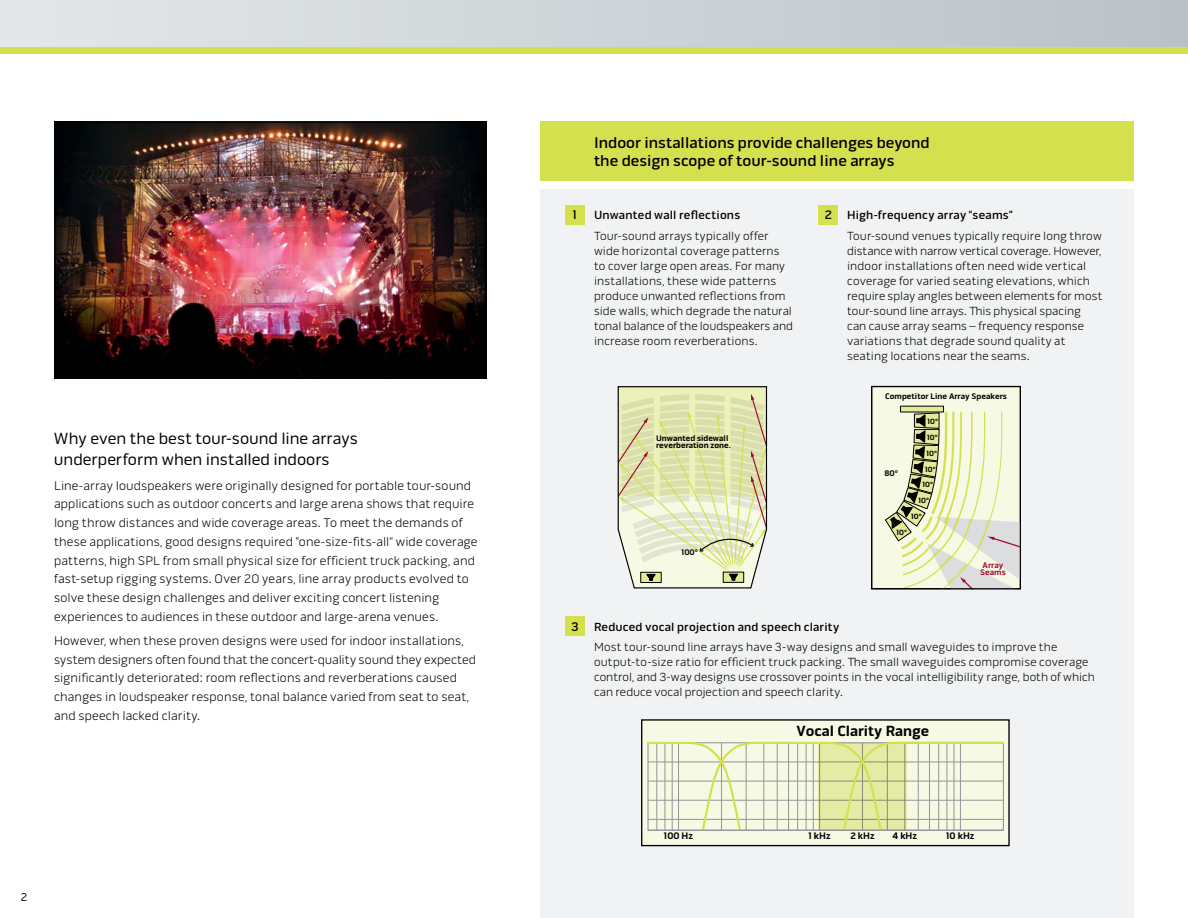
<style>
.page{position:relative;width:1188px;height:918px;background:#fff}
.page>*{position:absolute;margin:0;border:0;box-sizing:border-box;transform-origin:0 0}
.t1{font:16.5px/21px "Bose Gothic";color:#000}
.t2{font:500 15.75px/18px "Bose Gothic";color:#000}
.t3{font:700 15px "Bose Gothic";color:#000}
.t4{font:300 12.75px/18.8px "Bose Gothic";letter-spacing:.01em;color:#000}
.t5{font:500 12.75px "Bose Gothic";color:#000}
.t6{font:300 12px/15px "Bose Gothic";letter-spacing:.01em;color:#000}
.t7{font:500 12px "Bose Gothic";letter-spacing:.02em;color:#000}
.t8{font:11.7px "Bose Gothic";color:#000}
.t9{font:700 9.6px "Bose Gothic";color:#000}
.t10{font:700 8.4px "Bose Gothic";color:#000}
.t11{font:700 8.4px/6.6px "Bose Gothic";color:#a30b35}
.t12{font:700 8.25px/7.1px "Bose Gothic";color:#000}
.t13{font:700 7.8px "Bose Gothic";color:#000}
</style>
<div class="page">
<div style="left:0;top:0;width:1188px;height:54px;background:linear-gradient(to right,#e4e7ea,#bbc1c6)"></div>
<div style="left:0;top:48px;width:1188px;height:6px;background:#d5e04e"></div>
<div style="left:540px;top:189px;width:594px;height:729px;background:#f0f2f3"></div>
<img style="left:56px;top:124px;width:428px;height:252px">
<div style="left:54px;top:122px;width:432px;height:256px;border:1px solid #000"></div>
<div style="left:540px;top:122px;width:594px;height:59px;background:#d5e04e"></div>
<div style="left:642px;top:720px;width:367px;height:126px;background:#f6f9e3"></div>
<div style="left:641px;top:719px;width:369px;height:127px;border:1px solid #000"></div>
<svg style="left:647px;top:741px;width:357px;height:90px"></svg>
<hr style="left:648px;top:830px;width:355px;height:1px;background:#939598">
<svg style="left:871px;top:386px;width:150px;height:203px"></svg>
<svg style="left:617px;top:386px;width:151px;height:203px"></svg>
<div style="left:565px;top:617px;width:19px;height:19px;background:#d5e04e"></div>
<div style="left:565px;top:206px;width:19px;height:19px;background:#d5e04e"></div>
<div style="left:819px;top:205px;width:19px;height:19px;background:#d5e04e"></div>
<h1 class="t1" style="left:54px;top:428px;width:305px">Why even the best tour-sound line arrays underperform when installed indoors</h1>
<p class="t4" style="left:54px;top:476px;width:425px">Line-array loudspeakers were originally designed for portable tour-sound applications such as outdoor concerts and large arena shows that require long throw distances and wide coverage areas. To meet the demands of these applications, good designs required “one-size-fits-all” wide coverage patterns, high SPL from small physical size for efficient truck packing, and fast-setup rigging systems. Over 20 years, line array products evolved to solve these design challenges and deliver exciting concert listening experiences to audiences in these outdoor and large-arena venues.</p>
<p class="t4" style="left:54px;top:631px;width:424px">However, when these proven designs were used for indoor installations, system designers often found that the concert-quality sound they expected significantly deteriorated: room reflections and reverberations caused changes in loudspeaker response, tonal balance varied from seat to seat, and speech lacked clarity.</p>
<p class="t8" style="left:21px;top:890px;width:8px">2</p>
<h2 class="t2" style="left:594px;top:134px;width:337px">Indoor installations provide challenges beyond the design scope of tour-sound line arrays</h2>
<p class="t5" style="left:573px;top:208px;width:6px">1</p>
<p class="t5" style="left:825px;top:207px;width:9px">2</p>
<p class="t7" style="left:594px;top:208px;width:148px">Unwanted wall reflections</p>
<p class="t6" style="left:594px;top:228px;width:201px">Tour-sound arrays typically offer wide horizontal coverage patterns to cover large open areas. For many installations, these wide patterns produce unwanted reflections from side walls, which degrade the natural tonal balance of the loudspeakers and increase room reverberations.</p>
<p class="t12" style="left:656px;top:434px;width:76px">Unwanted sidewall reverberation zone.</p>
<p class="t12" style="left:682px;top:549px;width:18px">100º</p>
<p class="t7" style="left:847px;top:208px;width:167px">High-frequency array “seams”</p>
<p class="t6" style="left:847px;top:228px;width:257px">Tour-sound venues typically require long throw distance with narrow vertical coverage. However, indoor installations often need wide vertical coverage for varied seating elevations, which require splay angles between elements for most tour-sound line arrays. This physical spacing can cause array seams – frequency response variations that degrade sound quality at seating locations near the seams.</p>
<p class="t10" style="left:885px;top:391px;width:124px">Competitor Line Array Speakers</p>
<p class="t10" style="left:885px;top:468px;width:15px">80º</p>
<p class="t13" style="left:928px;top:417px;width:12px">10º</p>
<p class="t13" style="left:927px;top:433px;width:12px">10º</p>
<p class="t13" style="left:927px;top:449px;width:12px">10º</p>
<p class="t13" style="left:925px;top:464px;width:12px">10º</p>
<p class="t13" style="left:923px;top:480px;width:12px">10º</p>
<p class="t13" style="left:919px;top:496px;width:12px">10º</p>
<p class="t13" style="left:911px;top:512px;width:12px">10º</p>
<p class="t13" style="left:897px;top:528px;width:12px">10º</p>
<p class="t11" style="left:980px;top:562px;width:27px">Array<br>Seams</p>
<p class="t5" style="left:571px;top:619px;width:9px">3</p>
<p class="t7" style="left:594px;top:620px;width:247px">Reduced vocal projection and speech clarity</p>
<p class="t6" style="left:594px;top:640px;width:502px">Most tour-sound line arrays have 3-way designs and small waveguides to improve the output-to-size ratio for efficient truck packing. The small waveguides compromise coverage control, and 3-way designs use crossover points in the vocal intelligibility range, both of which can reduce vocal projection and speech clarity.</p>
<p class="t9" style="left:664px;top:653px;width:31px">100 Hz</p>
<p class="t9" style="left:808px;top:653px;width:24px">1 kHz</p>
<p class="t9" style="left:850px;top:653px;width:26px">2 kHz</p>
<p class="t9" style="left:892px;top:653px;width:26px">4 kHz</p>
<p class="t9" style="left:946px;top:653px;width:30px">10 kHz</p>
<p class="t3" style="left:796px;top:722px;width:134px">Vocal Clarity Range</p>
<p class="t9" style="left:664px;top:830px;width:31px">100 Hz</p>
<p class="t9" style="left:808px;top:830px;width:24px">1 kHz</p>
<p class="t9" style="left:850px;top:830px;width:26px">2 kHz</p>
<p class="t9" style="left:892px;top:830px;width:26px">4 kHz</p>
<p class="t9" style="left:946px;top:830px;width:30px">10 kHz</p>
</div>
